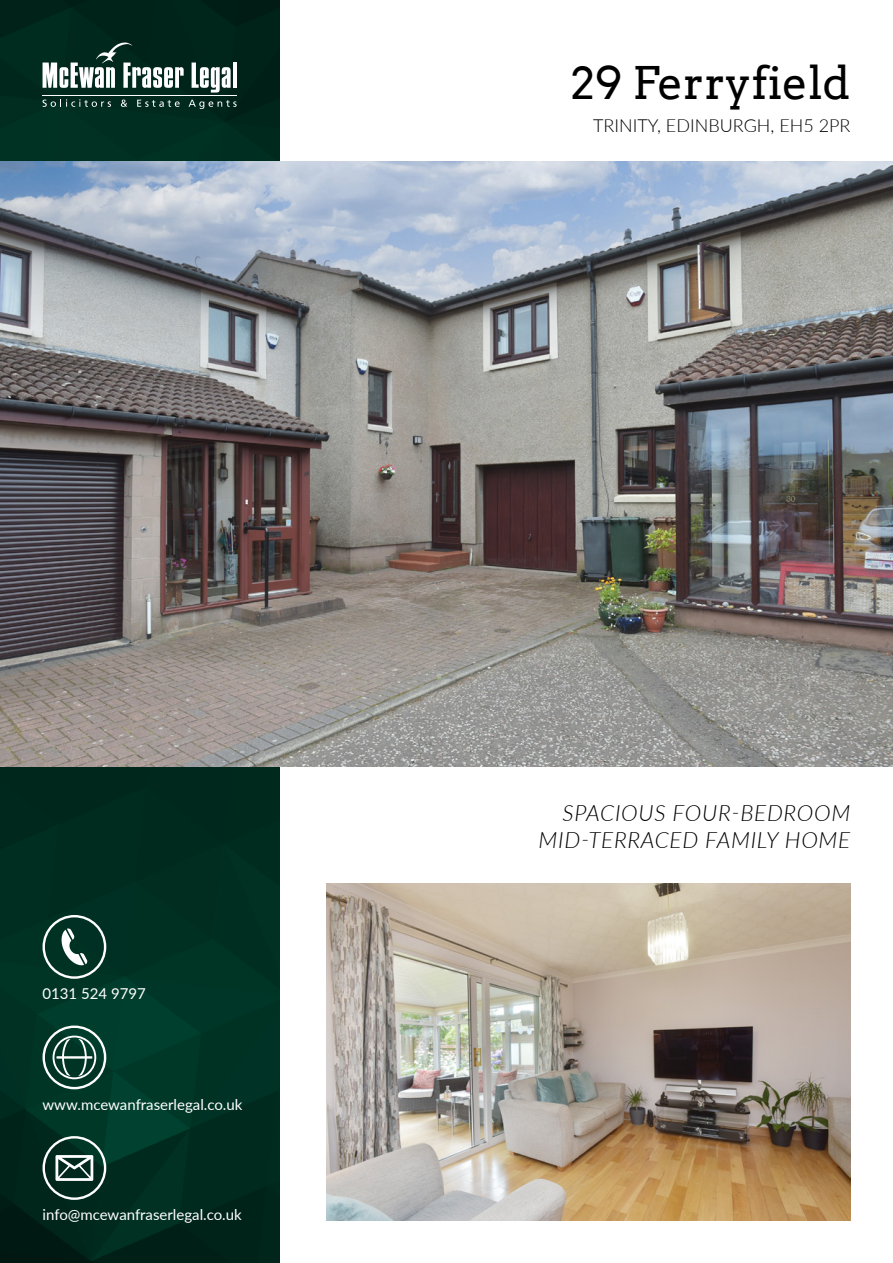
<style>
.page{position:relative;width:893px;height:1263px;background:#fff}
.page>*{position:absolute;margin:0;border:0;box-sizing:border-box;transform-origin:0 0}
.t1{font:45px "Arvo";color:#000}
.t2{font:italic 300 22.5px/27px "Lato";letter-spacing:.03em;color:#000;text-align:right}
.t3{font:300 18px "Lato";color:#000}
.t4{font:15px "Lato";color:#fff}
</style>
<div class="page">
<img style="left:0;top:0;width:279px;height:1263px">
<img style="left:0;top:162px;width:893px;height:605px">
<svg style="left:43px;top:43px;width:141px;height:45px"></svg>
<svg style="left:192px;top:63px;width:39px;height:30px"></svg>
<hr style="left:233px;top:63px;width:4px;height:25px;background:#fff">
<hr style="left:43px;top:95px;width:194px;height:1px;background:#fff">
<svg style="left:43px;top:99px;width:68px;height:8px"></svg>
<svg style="left:121px;top:100px;width:6px;height:7px"></svg>
<svg style="left:137px;top:100px;width:43px;height:7px"></svg>
<svg style="left:189px;top:100px;width:48px;height:9px"></svg>
<img style="left:326px;top:883px;width:524px;height:337px">
<svg style="left:43px;top:915px;width:63px;height:64px;background:#335a4f"></svg>
<svg style="left:43px;top:1025px;width:63px;height:64px;background:#3a6559"></svg>
<svg style="left:43px;top:1136px;width:63px;height:64px;background:#3a5b52"></svg>
<p class="t4" style="left:43px;top:983px;width:105px">0131 524 9797</p>
<p class="t4" style="left:43px;top:1094px;width:201px">www.mcewanfraserlegal.co.uk</p>
<p class="t4" style="left:43px;top:1204px;width:201px">info@mcewanfraserlegal.co.uk</p>
<h1 class="t1" style="left:571px;top:55px;width:281px">29 Ferryfield</h1>
<p class="t3" style="left:593px;top:113px;width:259px">TRINITY, EDINBURGH, EH5 2PR</p>
<h2 class="t2" style="left:539px;top:798px;width:313px">SPACIOUS FOUR-BEDROOM<br>MID-TERRACED FAMILY HOME</h2>
</div>
